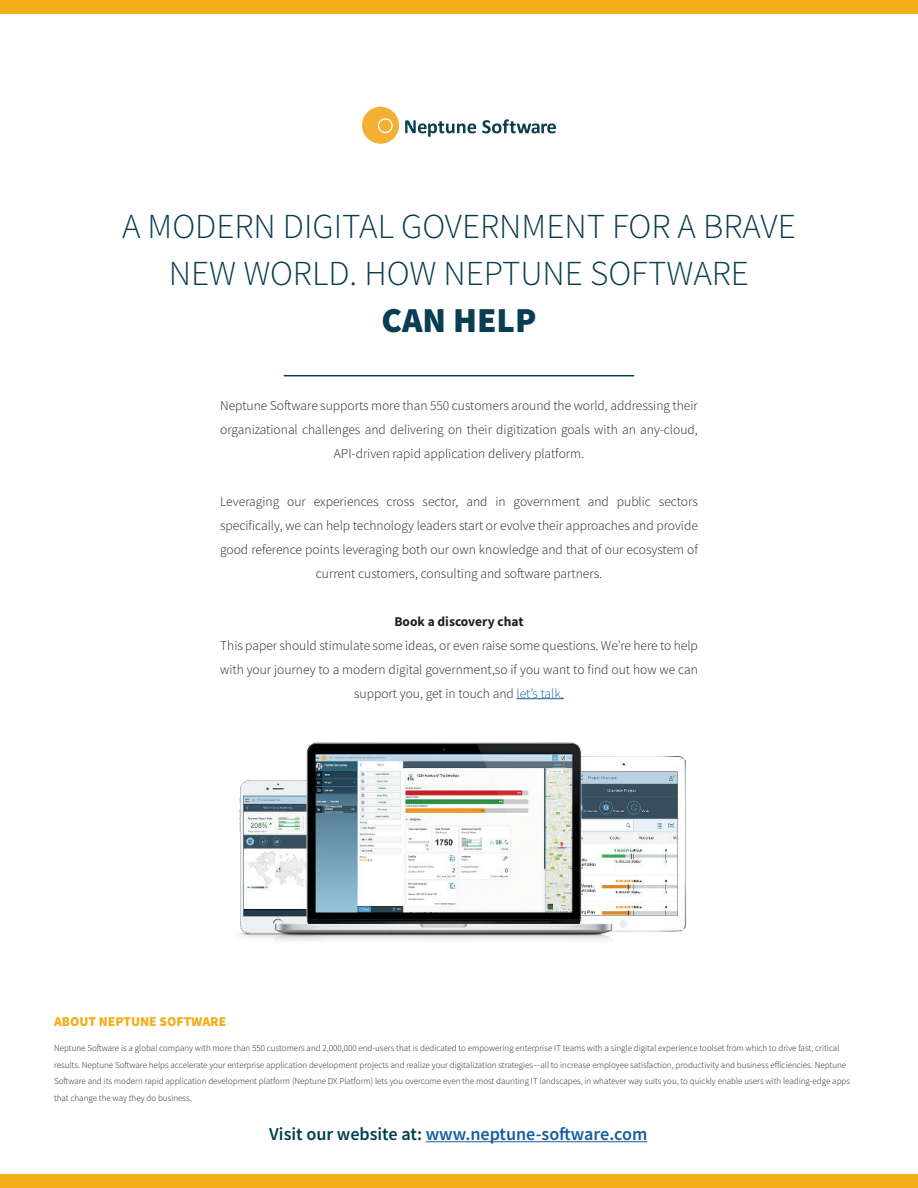
<style>
.page{position:relative;width:918px;height:1188px;background:#fff}
.page>*{position:absolute;margin:0;border:0;box-sizing:border-box;transform-origin:0 0}
.t1{font:300 35.1px/46.8px "Source Sans Pro";color:#093d51;text-align:center}
.t2{font:900 35.1px "Source Sans Pro";color:#093d51}
.t3{font:600 18.15px "Source Sans Pro";color:#175d9e}
.t4{font:300 13.5px/24px "Source Sans Pro";color:#231f20;text-align:center}
.t5{font:900 13.5px "Source Sans Pro";color:#f4ae1a}
.t6{font:700 13.5px "Source Sans Pro";color:#231f20}
.t7{font:300 9px/16.5px "Source Sans Pro";color:#231f20}
.s1{color:#175d9e}
.s2{color:#013e51}
</style>
<div class="page">
<svg style="left:405px;top:120px;width:71px;height:17px"></svg>
<svg style="left:482px;top:119px;width:74px;height:14px"></svg>
<svg style="left:362px;top:107px;width:37px;height:37px"></svg>
<div style="left:379px;top:120px;width:12px;height:12px;background:#f4af34;border-radius:50%"></div>
<hr style="left:426px;top:1141px;width:221px;height:1px;background:#175d9e">
<hr style="left:517px;top:698px;width:47px;height:1px;background:#175d9e">
<hr style="left:284px;top:375px;width:350px;height:1px;background:#013e51">
<img style="left:239px;top:742px;width:447px;height:199px">
<div style="left:0;top:1175px;width:918px;height:13px;background:#f4ae1a"></div>
<div style="left:0;top:0;width:918px;height:13px;background:#f4ae1a"></div>
<h1 class="t1" style="left:122px;top:203px;width:675px">A MODERN DIGITAL GOVERNMENT FOR A BRAVE<br>NEW WORLD. HOW NEPTUNE SOFTWARE</h1>
<h1 class="t2" style="left:381px;top:296px;width:157px">CAN HELP</h1>
<p class="t4" style="left:220px;top:393px;width:479px">Neptune Software supports more than 550 customers around the world, addressing their organizational challenges and delivering on their digitization goals with an any-cloud,<br>API-driven rapid application delivery platform.</p>
<p class="t4" style="left:220px;top:489px;width:479px">Leveraging our experiences cross sector, and in government and public sectors specifically, we can help technology leaders start or evolve their approaches and provide good reference points leveraging both our own knowledge and that of our ecosystem of current customers, consulting and software partners.</p>
<p class="t6" style="left:394px;top:612px;width:131px">Book a discovery chat</p>
<p class="t4" style="left:220px;top:633px;width:479px">This paper should stimulate some ideas, or even raise some questions. We’re here to help with your journey to a modern digital government,so if you want to find out how we can support you, get in touch and <span class="s1">let’s talk.</span></p>
<p class="t5" style="left:54px;top:1013px;width:174px">ABOUT NEPTUNE SOFTWARE</p>
<p class="t7" style="left:54px;top:1040px;width:798px">Neptune Software is a global company with more than 550 customers and 2,000,000 end-users that is dedicated to empowering enterprise IT teams with a single digital experience toolset from which to drive fast, critical results. Neptune Software helps accelerate your enterprise application development projects and realize your digitalization strategies—all to increase employee satisfaction, productivity and business efficiencies. Neptune Software and its modern rapid application development platform (Neptune DX Platform) lets you overcome even the most daunting IT landscapes, in whatever way suits you, to quickly enable users with leading-edge apps that change the way they do business.</p>
<h2 class="t3" style="left:269px;top:1122px;width:380px"><span class="s2">Visit our website at:</span> www.neptune-software.com</h2>
</div>
